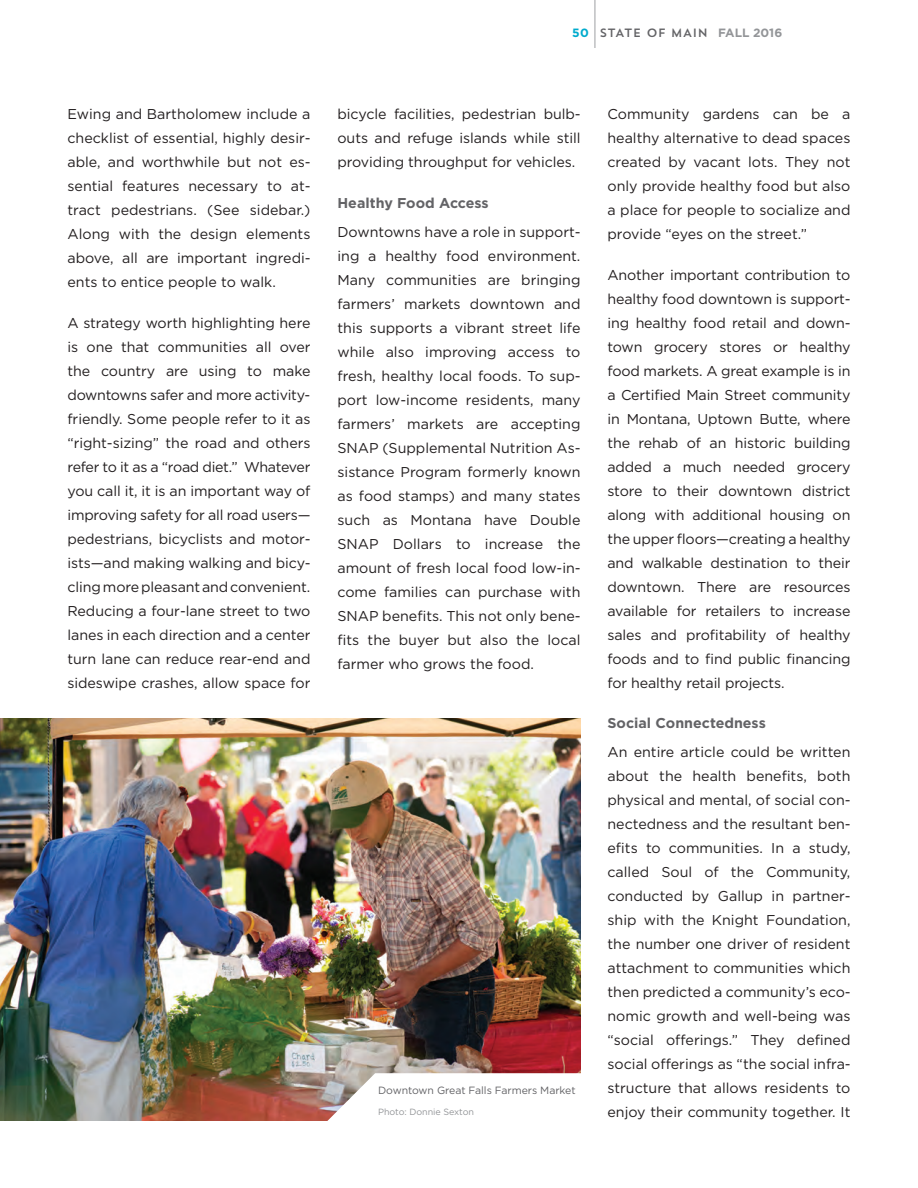
<style>
.page{position:relative;width:918px;height:1188px;background:#fff}
.page>*{position:absolute;margin:0;border:0;box-sizing:border-box;transform-origin:0 0}
._01_BODY_JUST{font:14.25px/24px "Gotham";letter-spacing:-.005em;color:#231f20;text-align:justify}
._01_B_HEAD_GRAY{font:700 14.25px "Gotham";color:#636366}
.t1{font:12px "Trend Sans One";color:#636366}
._03_CAPTION{font:10.5px "Gotham";letter-spacing:-.005em;color:#636366}
._03_PHOTO_CREDIT{font:9px "Gotham";letter-spacing:-.005em;color:#939598}
.s1{font-family:"Gotham";font-weight:700;color:#00abcd}
.s2{font-family:"Gotham";font-weight:700;color:#939598}
</style>
<div class="page">
<hr style="left:594px;top:0;width:2px;height:48px;background:#c7c8ca">
<img style="left:0;top:718px;width:580px;height:402px">
<svg style="left:260px;top:1073px;width:321px;height:48px"></svg>
<p class="t1" style="left:572px;top:25px;width:212px"><span class="s1">50</span> STATE OF MAIN <span class="s2">FALL 2016</span></p>
<p class="_01_BODY_JUST" style="left:68px;top:102px;width:245px">Ewing and Bartholomew include a checklist of essential, highly desir&shy;able, and worthwhile but not es&shy;sential features necessary to at&shy;tract pedestrians. (See sidebar.)<br>Along with the design elements above, all are important ingredi&shy;ents to entice people to walk.</p>
<p class="_01_BODY_JUST" style="left:68px;top:310px;width:245px">A strategy worth highlighting here is one that communities all over the country are using to make downtowns safer and more activity&shy;friendly. Some people refer to it as “right-sizing” the road and others refer to it as a “road diet.” Whatever you call it, it is an important way of improving safety for all road users— pedestrians, bicyclists and motor&shy;ists—and making walking and bicy&shy;cling more pleasant and convenient.<br>Reducing a four-lane street to two lanes in each direction and a center turn lane can reduce rear-end and sideswipe crashes, allow space for</p>
<p class="_01_BODY_JUST" style="left:337px;top:102px;width:245px">bicycle facilities, pedestrian bulb&shy;outs and refuge islands while still providing throughput for vehicles.</p>
<p class="_01_B_HEAD_GRAY" style="left:337px;top:194px;width:153px">Healthy Food Access</p>
<p class="_01_BODY_JUST" style="left:337px;top:220px;width:245px">Downtowns have a role in support&shy;ing a healthy food environment.<br>Many communities are bringing farmers’ markets downtown and this supports a vibrant street life while also improving access to fresh, healthy local foods. To sup&shy;port low-income residents, many farmers’ markets are accepting SNAP (Supplemental Nutrition As&shy;sistance Program formerly known as food stamps) and many states such as Montana have Double SNAP Dollars to increase the amount of fresh local food low-in&shy;come families can purchase with SNAP benefits. This not only bene&shy;fits the buyer but also the local farmer who grows the food.</p>
<p class="_03_CAPTION" style="left:378px;top:1084px;width:199px">Downtown Great Falls Farmers Market</p>
<p class="_03_PHOTO_CREDIT" style="left:378px;top:1106px;width:98px">Photo: Donnie Sexton</p>
<p class="_01_BODY_JUST" style="left:608px;top:102px;width:245px">Community gardens can be a healthy alternative to dead spaces created by vacant lots. They not only provide healthy food but also a place for people to socialize and provide “eyes on the street.”</p>
<p class="_01_BODY_JUST" style="left:608px;top:262px;width:245px">Another important contribution to healthy food downtown is support&shy;ing healthy food retail and down&shy;town grocery stores or healthy food markets. A great example is in a Certified Main Street community in Montana, Uptown Butte, where the rehab of an historic building added a much needed grocery store to their downtown district along with additional housing on the upper floors—creating a healthy and walkable destination to their downtown. There are resources available for retailers to increase sales and profitability of healthy foods and to find public financing for healthy retail projects.</p>
<p class="_01_B_HEAD_GRAY" style="left:608px;top:714px;width:160px">Social Connectedness</p>
<p class="_01_BODY_JUST" style="left:608px;top:740px;width:245px">An entire article could be written about the health benefits, both physical and mental, of social con&shy;nectedness and the resultant ben&shy;efits to communities. In a study, called Soul of the Community, conducted by Gallup in partner&shy;ship with the Knight Foundation, the number one driver of resident attachment to communities which then predicted a community’s eco&shy;nomic growth and well-being was “social offerings.” They defined social offerings as “the social infra&shy;structure that allows residents to enjoy their community together. It</p>
</div>
